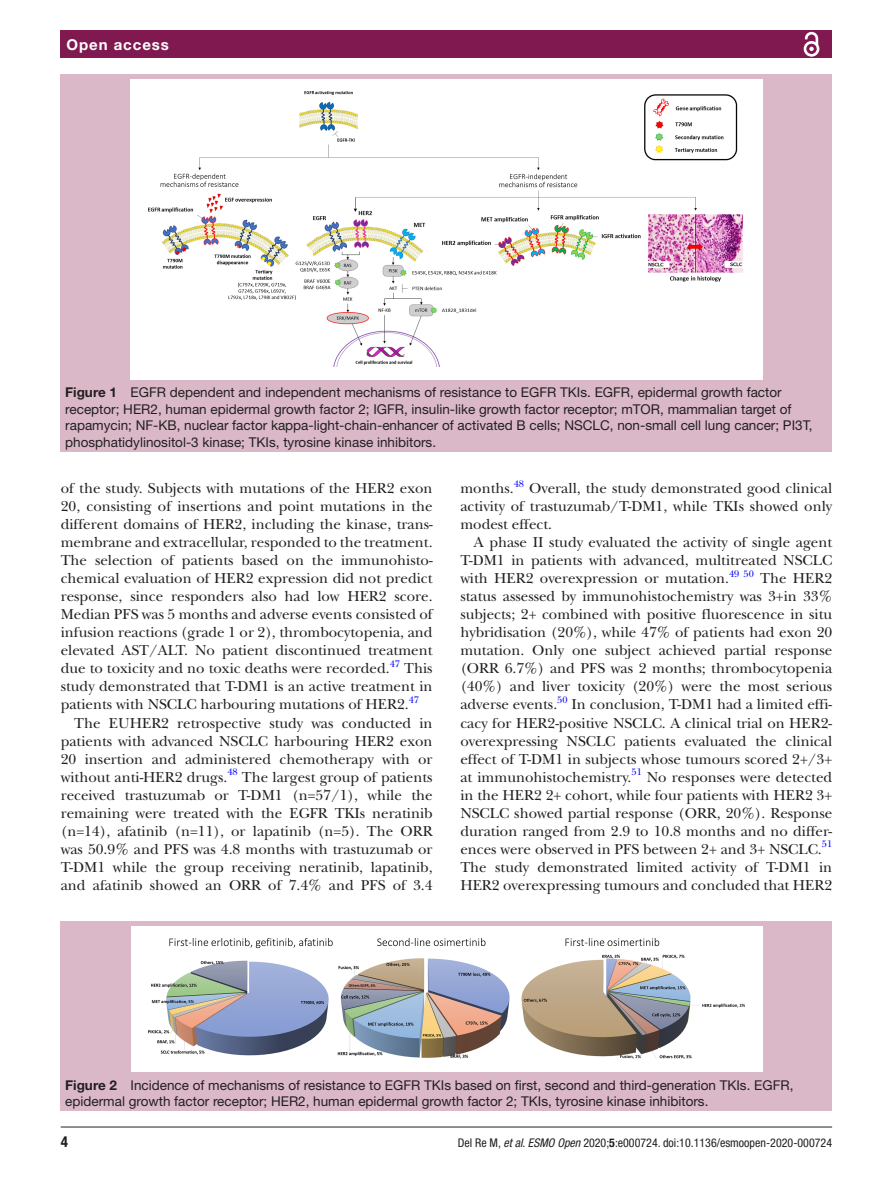
<style>
.page{position:relative;width:893px;height:1191px;background:#fff}
.page>*{position:absolute;margin:0;border:0;box-sizing:border-box;transform-origin:0 0}
.t1{font:15px/18px "New Baskerville";color:#231f20;text-align:justify}
.t2{font:700 15px "Helvetica Neue LT Std";letter-spacing:.065em;color:#fff}
.t3{font:700 condensed 15px "Helvetica Neue LT Std";color:#231f20}
.t4{font:13.5px/16.5px "Helvetica Neue LT Std";color:#231f20}
.t5{font:condensed 12px "Helvetica Neue LT Std";color:#231f20}
.t6{font:9.9px "New Baskerville";color:#00f}
.s1{font-weight:700}
.s2{font-style:italic}
</style>
<div class="page">
<div style="left:61px;top:31px;width:771px;height:27px;background:#80194f"></div>
<hr style="left:61px;top:1126px;width:771px;height:1px;background:#231f20">
<svg style="left:803px;top:31px;width:17px;height:26px"></svg>
<div style="left:61px;top:74px;width:771px;height:377px;background:#dab8c8"></div>
<div style="left:130px;top:79px;width:633px;height:300px;background:#fff"></div>
<img style="left:149px;top:92px;width:595px;height:274px">
<div style="left:61px;top:921px;width:771px;height:189px;background:#dab8c8"></div>
<div style="left:130px;top:926px;width:632px;height:145px;background:#fff"></div>
<img style="left:149px;top:938px;width:595px;height:121px">
<p class="t2" style="left:66px;top:35px;width:104px">Open access</p>
<p class="t4" style="left:65px;top:384px;width:749px"><span class="s1">Figure 1</span> EGFR dependent and independent mechanisms of resistance to EGFR TKIs. EGFR, epidermal growth factor receptor; HER2, human epidermal growth factor 2; IGFR, insulin-like growth factor receptor; mTOR, mammalian target of rapamycin; NF-KB, nuclear factor kappa-light-chain-enhancer of activated B cells; NSCLC, non-small cell lung cancer; PI3T, phosphatidylinositol-3 kinase; TKIs, tyrosine kinase inhibitors.</p>
<p class="t1" style="left:61px;top:479px;width:373px">of the study. Subjects with mutations of the HER2 exon 20, consisting of insertions and point mutations in the different domains of HER2, including the kinase, trans&shy;membrane and extracellular, responded to the treatment.<br>The selection of patients based on the immunohisto&shy;chemical evaluation of HER2 expression did not predict response, since responders also had low HER2 score.<br>Median PFS was 5 months and adverse events consisted of infusion reactions (grade 1 or 2), thrombocytopenia, and elevated AST/ALT. No patient discontinued treatment due to toxicity and no toxic deaths were recorded.</p>
<p class="t6" style="left:390px;top:658px;width:12px">47</p>
<p class="t1" style="left:61px;top:659px;width:373px;text-indent:343px">This study demonstrated that T-DM1 is an active treatment in patients with NSCLC harbouring mutations of HER2.</p>
<p class="t6" style="left:409px;top:694px;width:12px">47</p>
<p class="t1" style="left:61px;top:713px;width:373px;text-indent:14px">The EUHER2 retrospective study was conducted in patients with advanced NSCLC harbouring HER2 exon 20 insertion and administered chemotherapy with or without anti-HER2 drugs.</p>
<p class="t6" style="left:227px;top:766px;width:12px">48</p>
<p class="t1" style="left:61px;top:767px;width:373px;text-indent:181px">The largest group of patients received trastuzumab or T-DM1 (n=57/1), while the remaining were treated with the EGFR TKIs neratinib (n=14), afatinib (n=11), or lapatinib (n=5). The ORR was 50.9% and PFS was 4.8 months with trastuzumab or T-DM1 while the group receiving neratinib, lapatinib, and afatinib showed an ORR of 7.4% and PFS of 3.4</p>
<p class="t1" style="left:460px;top:479px;width:55px">months.</p>
<p class="t6" style="left:514px;top:478px;width:12px">48</p>
<p class="t1" style="left:460px;top:479px;width:373px;text-indent:69px">Overall, the study demonstrated good clinical activity of trastuzumab/T-DM1, while TKIs showed only modest effect.</p>
<p class="t1" style="left:460px;top:533px;width:373px;text-indent:14px">A phase II study evaluated the activity of single agent T-DM1 in patients with advanced, multitreated NSCLC with HER2 overexpression or mutation.</p>
<p class="t6" style="left:729px;top:568px;width:26px">49 50</p>
<p class="t1" style="left:460px;top:569px;width:373px;text-indent:300px">The HER2 status assessed by immunohistochemistry was 3+in 33% subjects; 2+ combined with positive fluorescence in situ hybridisation (20%), while 47% of patients had exon 20 mutation. Only one subject achieved partial response (ORR 6.7%) and PFS was 2 months; thrombocytopenia (40%) and liver toxicity (20%) were the most serious adverse events.</p>
<p class="t6" style="left:557px;top:694px;width:12px">50</p>
<p class="t1" style="left:460px;top:695px;width:373px;text-indent:111px">In conclusion, T-DM1 had a limited effi&shy;cacy for HER2-positive NSCLC. A clinical trial on HER2- overexpressing NSCLC patients evaluated the clinical effect of T-DM1 in subjects whose tumours scored 2+/3+ at immunohistochemistry.</p>
<p class="t6" style="left:631px;top:766px;width:12px">51</p>
<p class="t1" style="left:460px;top:767px;width:373px;text-indent:187px">No responses were detected in the HER2 2+ cohort, while four patients with HER2 3+ NSCLC showed partial response (ORR, 20%). Response duration ranged from 2.9 to 10.8 months and no differ&shy;ences were observed in PFS between 2+ and 3+ NSCLC.</p>
<p class="t6" style="left:822px;top:838px;width:12px">51</p>
<p class="t1" style="left:460px;top:857px;width:373px">The study demonstrated limited activity of T-DM1 in<br>HER2 overexpressing tumours and concluded that HER2</p>
<p class="t4" style="left:65px;top:1076px;width:730px"><span class="s1">Figure 2</span> Incidence of mechanisms of resistance to EGFR TKIs based on first, second and third-generation TKIs. EGFR, epidermal growth factor receptor; HER2, human epidermal growth factor 2; TKIs, tyrosine kinase inhibitors.</p>
<p class="t3" style="left:61px;top:1132px;width:9px">4</p>
<p class="t5" style="left:458px;top:1135px;width:376px">Del Re M, <span class="s2">et al</span>. <span class="s2">ESMO Open</span> 2020;<span class="s1">5</span>:e000724. doi:10.1136/esmoopen-2020-000724</p>
</div>
